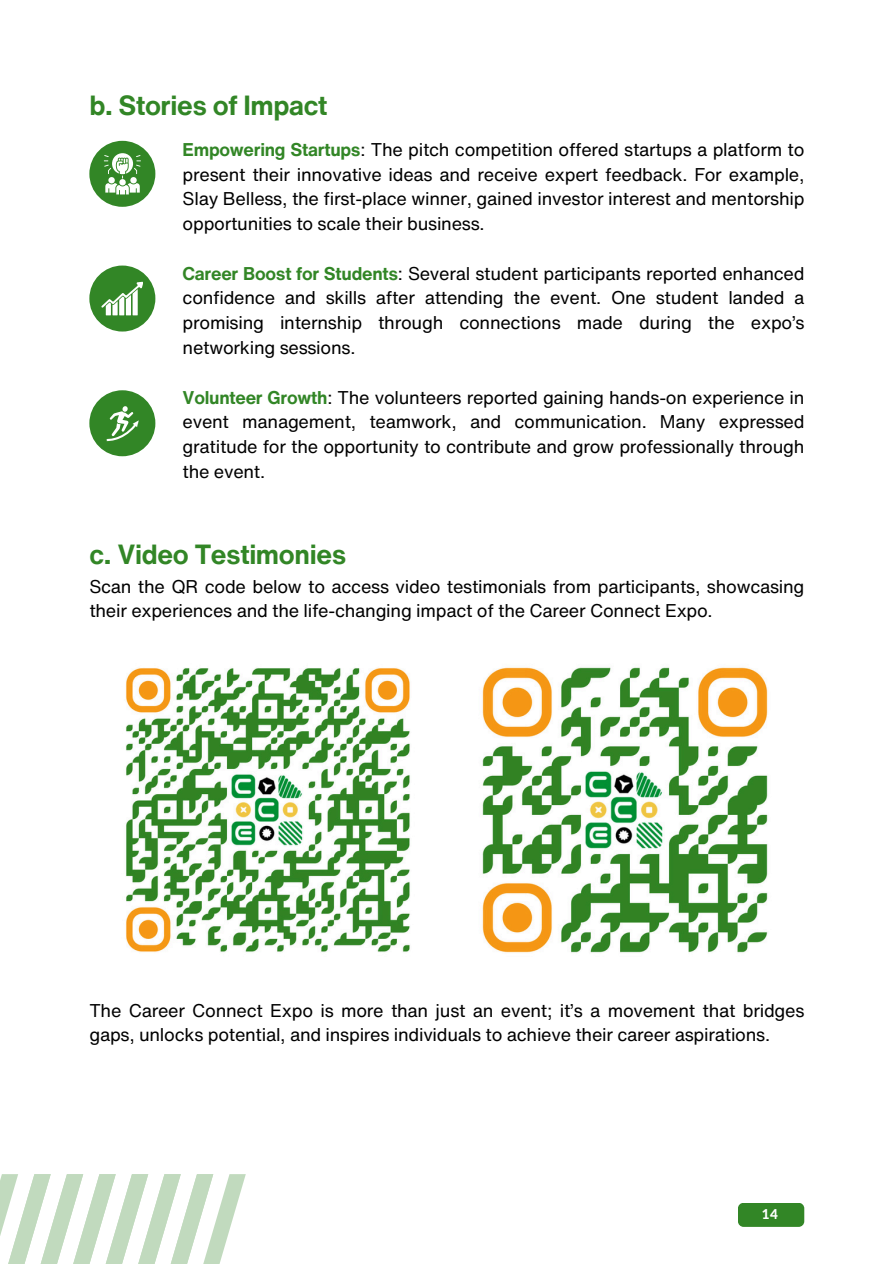
<style>
.page{position:relative;width:894px;height:1264px;background:#fff}
.page>*{position:absolute;margin:0;border:0;box-sizing:border-box;transform-origin:0 0}
.t1{font:700 27px "Helvetica Now Text";letter-spacing:-.015em;color:#328626}
.t2{font:18px/24.8px "Helvetica Now Text";letter-spacing:-.015em;color:#000;text-align:justify}
.t3{font:800 13.5px "Lato";color:#fff}
.s1{font-weight:700;color:#328626}
</style>
<div class="page">
<div style="left:737px;top:1202px;width:67px;height:24px;background:#328626;border-radius:6px"></div>
<svg style="left:0;top:1174px;width:246px;height:89px"></svg>
<div style="left:89px;top:141px;width:66px;height:66px;background:#328626;border-radius:50%"></div>
<div style="left:89px;top:265px;width:66px;height:66px;background:#328626;border-radius:50%"></div>
<div style="left:89px;top:390px;width:66px;height:66px;background:#328626;border-radius:50%"></div>
<svg style="left:104px;top:153px;width:37px;height:41px"></svg>
<svg style="left:101px;top:282px;width:42px;height:33px"></svg>
<svg style="left:106px;top:406px;width:32px;height:35px"></svg>
<img style="left:126px;top:667px;width:642px;height:286px">
<p class="t1" style="left:89px;top:85px;width:239px">b. Stories of Impact</p>
<p class="t2" style="left:182px;top:137px;width:623px"><span class="s1">Empowering Startups</span>: The pitch competition offered startups a platform to present their innovative ideas and receive expert feedback. For example, Slay Belless, the first-place winner, gained investor interest and mentorship opportunities to scale their business.</p>
<p class="t2" style="left:182px;top:260px;width:623px"><span class="s1">Career Boost for Students</span>: Several student participants reported enhanced confidence and skills after attending the event. One student landed a promising internship through connections made during the expo’s networking sessions.</p>
<p class="t2" style="left:182px;top:384px;width:623px"><span class="s1">Volunteer Growth</span>: The volunteers reported gaining hands-on experience in event management, teamwork, and communication. Many expressed gratitude for the opportunity to contribute and grow professionally through the event.</p>
<p class="t1" style="left:89px;top:534px;width:258px">c. Video Testimonies</p>
<p class="t2" style="left:89px;top:573px;width:716px">Scan the QR code below to access video testimonials from participants, showcasing their experiences and the life-changing impact of the Career Connect Expo.</p>
<p class="t2" style="left:89px;top:997px;width:716px">The Career Connect Expo is more than just an event; it’s a movement that bridges gaps, unlocks potential, and inspires individuals to achieve their career aspirations.</p>
<h1 class="t3" style="left:761px;top:1205px;width:18px">14</h1>
</div>
